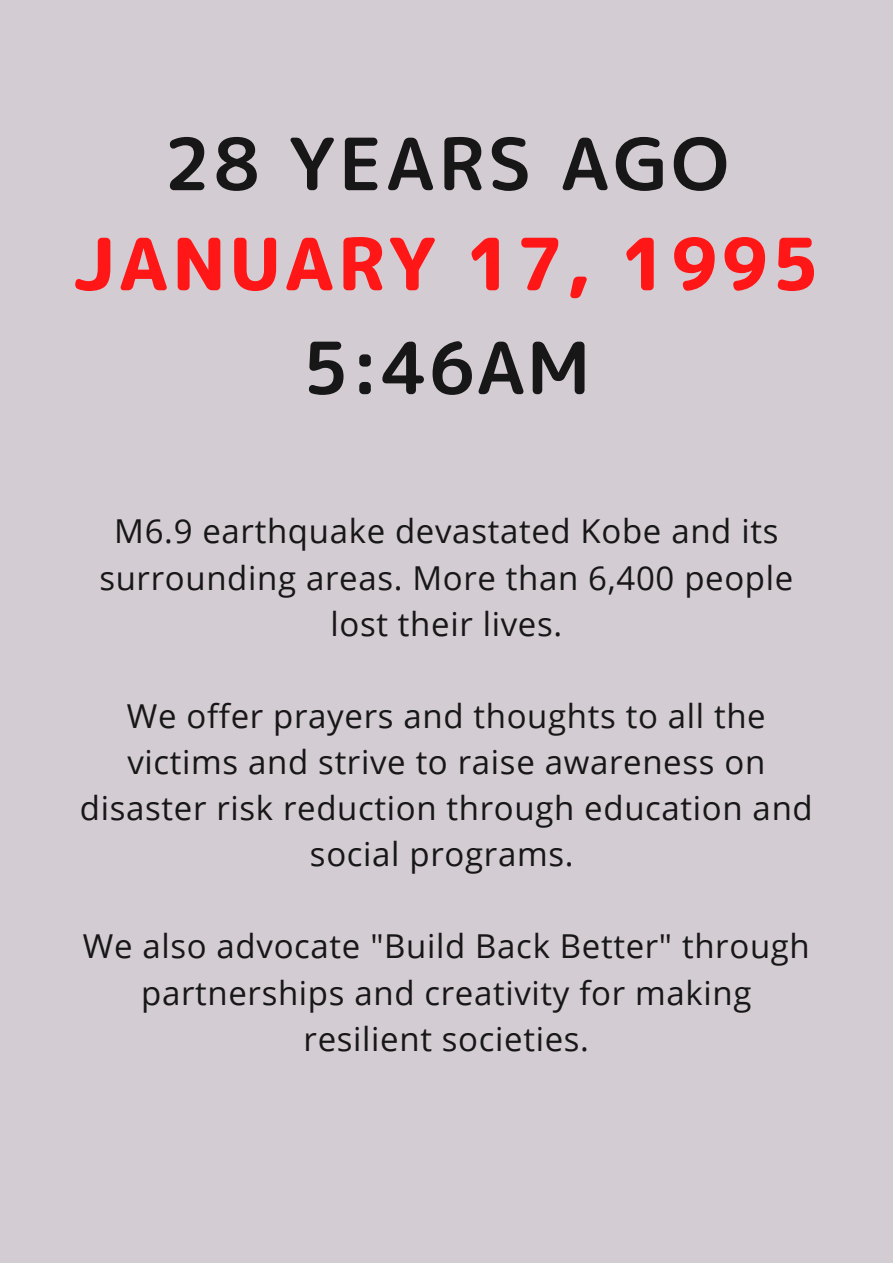
<style>
.page{position:relative;width:893px;height:1264px;background:#fff}
.page>*{position:absolute;margin:0;border:0;box-sizing:border-box;transform-origin:0 0}
.t1{font:72px "rounded mplus 1 p bold";letter-spacing:.05em;color:#171717}
.t2{font:72px "rounded mplus 1 p heavy";letter-spacing:.05em;color:#ff1616}
.t3{font:33px/46px "Open Sans";letter-spacing:.02em;color:#171717;text-align:center}
</style>
<div class="page">
<div style="left:0;top:0;width:892px;height:1262px;background:#d4ccd3"></div>
<h1 class="t1" style="left:164px;top:113px;width:566px">28 YEARS AGO</h1>
<h1 class="t2" style="left:74px;top:213px;width:746px">JANUARY 17, 1995</h1>
<h1 class="t1" style="left:302px;top:317px;width:289px">5:46AM</h1>
<p class="t3" style="left:99px;top:507px;width:695px">M6.9 earthquake devastated Kobe and its surrounding areas. More than 6,400 people lost their lives.</p>
<p class="t3" style="left:80px;top:692px;width:734px">We offer prayers and thoughts to all the victims and strive to raise awareness on disaster risk reduction through education and social programs.</p>
<p class="t3" style="left:83px;top:922px;width:728px">We also advocate "Build Back Better" through partnerships and creativity for making resilient societies.</p>
</div>
